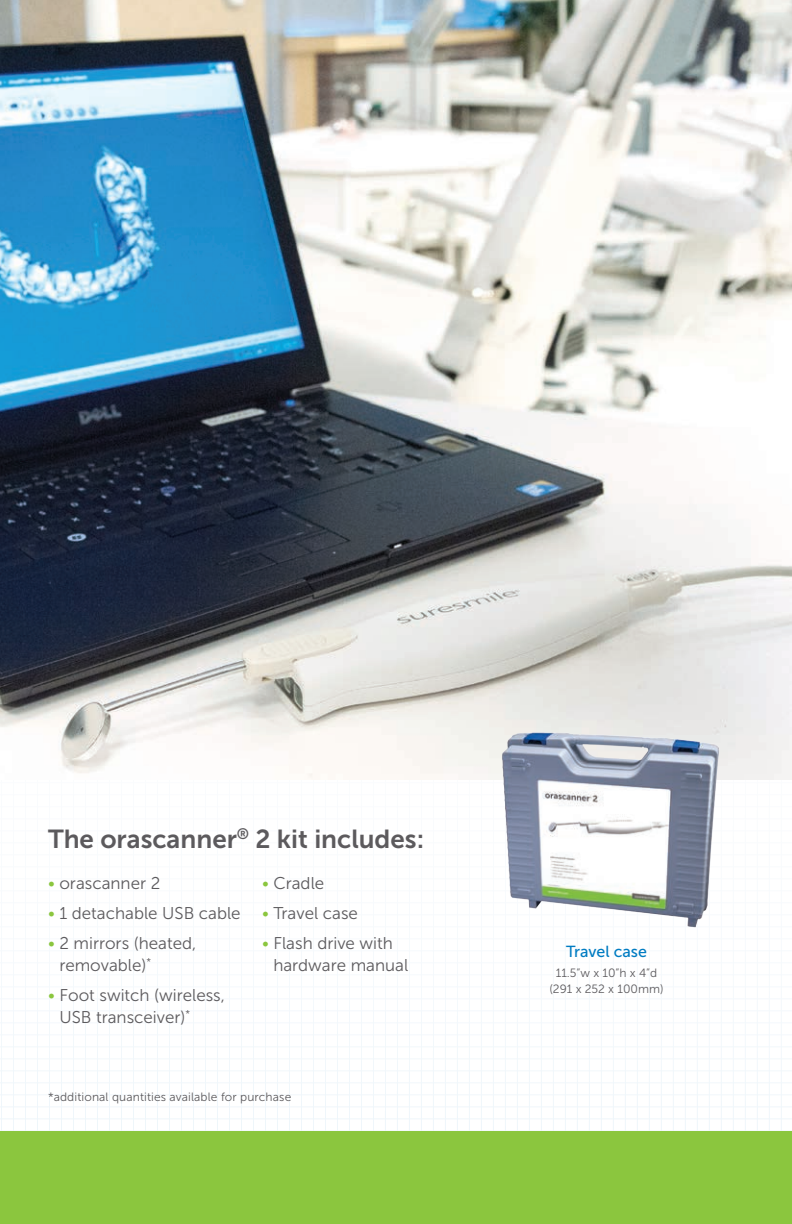
<style>
.page{position:relative;width:792px;height:1224px;background:#fff}
.page>*{position:absolute;margin:0;border:0;box-sizing:border-box;transform-origin:0 0}
.t1{font:26px "Museo Sans 700";color:#5c5a5d}
.t2{font:17px/22px "Museo Sans 300";color:#5c5a5d}
.t3{font:16px "Museo Sans 500";color:#007cc2}
.t4{font:12px/16px "Museo Sans 300";letter-spacing:.01em;color:#5c5a5d;text-align:center}
.s1{color:#8bc63e}
</style>
<div class="page">
<svg style="left:0;top:961px;width:792px;height:170px"></svg>
<div style="left:0;top:1131px;width:792px;height:93px;background:#8bc63e"></div>
<img style="left:0;top:0;width:792px;height:780px">
<img style="left:481px;top:714px;width:262px;height:214px">
<h1 class="t1" style="left:48px;top:824px;width:378px">The orascanner<sup>®</sup> 2 kit includes:</h1>
<p class="t2" style="left:48px;top:872px;width:114px"><span class="s1">•</span> orascanner 2</p>
<p class="t2" style="left:48px;top:902px;width:194px"><span class="s1">•</span> 1 detachable USB cable</p>
<p class="t2" style="left:59px;top:932px;width:138px;text-indent:-11px"><span class="s1">•</span> 2 mirrors (heated, removable)<sup>*</sup></p>
<p class="t2" style="left:59px;top:984px;width:167px;text-indent:-11px"><span class="s1">•</span> Foot switch (wireless,<br>USB transceiver)<sup>*</sup></p>
<p class="t2" style="left:262px;top:872px;width:64px"><span class="s1">•</span> Cradle</p>
<p class="t2" style="left:262px;top:902px;width:97px"><span class="s1">•</span> Travel case</p>
<p class="t2" style="left:273px;top:932px;width:136px;text-indent:-11px"><span class="s1">•</span> Flash drive with hardware manual</p>
<p class="t4" style="left:48px;top:1089px;width:245px">*additional quantities available for purchase</p>
<p class="t3" style="left:566px;top:943px;width:82px">Travel case</p>
<p class="t4" style="left:550px;top:965px;width:115px">11.5”w x 10”h x 4”d (291 x 252 x 100mm)</p>
</div>
